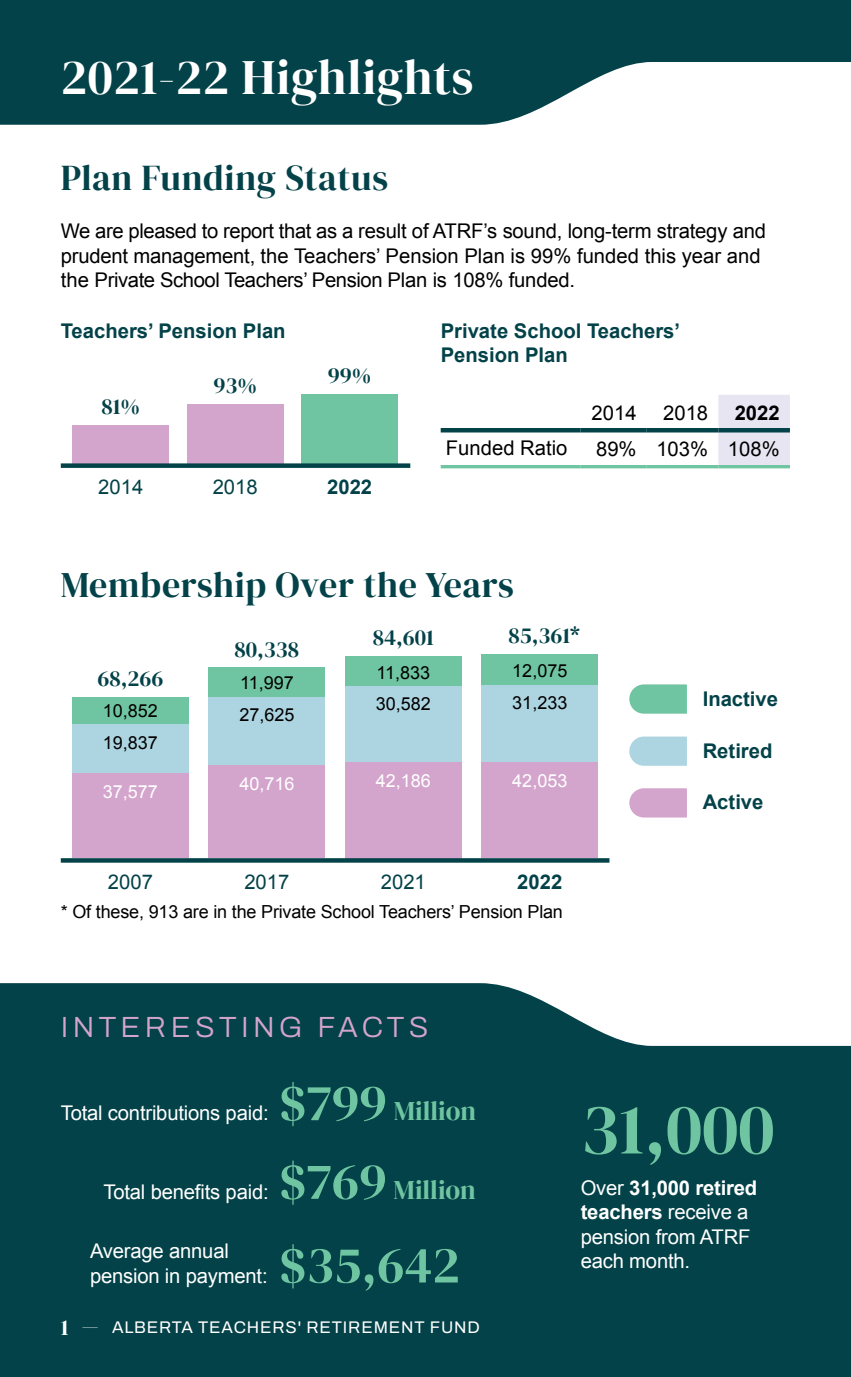
<style>
.page{position:relative;width:851px;height:1377px;background:#fff}
.page>*{position:absolute;margin:0;border:0;box-sizing:border-box;transform-origin:0 0}
.t1{font:72px "DM Serif Display";color:#6fc5a1}
.t2{font:51.75px "DM Serif Display";color:#6fc5a1}
.t3{font:49.5px "DM Serif Display";letter-spacing:.015em;color:#fff}
.t4{font:36px "DM Serif Display";letter-spacing:.02em;color:#034248}
.t5{font:300 29.25px "Archivo";letter-spacing:.15em;color:#d4a5cc}
.t6{font:27px "DM Serif Display";color:#6fc5a1}
.t7{font:22.5px "DM Serif Display";color:#034248}
.t8{font:20.25px/24.3px "Arial";letter-spacing:-.01em;color:#000}
.t9{font:20.25px/24.3px "Arial";letter-spacing:-.01em;color:#fff}
.t10{font:700 20.25px/24.8px "Arial";color:#034248}
.t11{font:20.25px "Arial";color:#034248}
.t12{font:700 20.25px "Arial";color:#000}
.t13{font:18px "Arial";letter-spacing:-.01em;color:#000}
.t14{font:18px "Arial";color:#fff}
.t15{font:16.88px "Archivo";letter-spacing:.05em;color:#fff}
.s1{font-size:51.75px}
.s2{font-family:"DM Serif Display";font-size:22.5px}
.s3{font-family:"DM Serif Display";font-size:20.25px}
.s4{font-weight:700}
</style>
<div class="page">
<svg style="left:0;top:0;width:850px;height:125px;fill:#034248"></svg>
<div style="left:0;top:983px;width:850px;height:394px;background:#034248"></div>
<div style="left:72px;top:697px;width:116px;height:27px;background:#6fc5a1"></div>
<div style="left:72px;top:724px;width:116px;height:50px;background:#add4e1"></div>
<div style="left:72px;top:774px;width:116px;height:84px;background:#d4a5cc"></div>
<div style="left:209px;top:667px;width:116px;height:30px;background:#6fc5a1"></div>
<div style="left:209px;top:697px;width:116px;height:69px;background:#add4e1"></div>
<div style="left:209px;top:766px;width:116px;height:92px;background:#d4a5cc"></div>
<div style="left:345px;top:657px;width:116px;height:29px;background:#6fc5a1"></div>
<div style="left:345px;top:686px;width:116px;height:76px;background:#add4e1"></div>
<div style="left:345px;top:762px;width:116px;height:96px;background:#d4a5cc"></div>
<div style="left:482px;top:655px;width:116px;height:30px;background:#6fc5a1"></div>
<div style="left:482px;top:685px;width:116px;height:77px;background:#add4e1"></div>
<div style="left:482px;top:762px;width:116px;height:96px;background:#d4a5cc"></div>
<div style="left:61px;top:858px;width:548px;height:5px;background:#034248"></div>
<svg style="left:629px;top:788px;width:58px;height:30px;background:#d7acd0"></svg>
<svg style="left:629px;top:737px;width:58px;height:29px;background:#b2d6e2"></svg>
<svg style="left:629px;top:684px;width:58px;height:30px;background:#7bc9a8"></svg>
<div style="left:301px;top:394px;width:97px;height:72px;background:#6fc5a1"></div>
<div style="left:187px;top:404px;width:96px;height:62px;background:#d4a5cc"></div>
<div style="left:72px;top:425px;width:97px;height:41px;background:#d4a5cc"></div>
<div style="left:61px;top:463px;width:349px;height:5px;background:#034248"></div>
<div style="left:718px;top:395px;width:71px;height:70px;background:#e8e5f3"></div>
<div style="left:440px;top:428px;width:140px;height:5px;background:#034248"></div>
<div style="left:580px;top:428px;width:66px;height:5px;background:#034248"></div>
<div style="left:646px;top:428px;width:72px;height:5px;background:#034248"></div>
<div style="left:718px;top:428px;width:71px;height:5px;background:#034248"></div>
<hr style="left:440px;top:465px;width:140px;height:3px;background:#6fc5a1">
<hr style="left:580px;top:465px;width:66px;height:3px;background:#6fc5a1">
<hr style="left:646px;top:465px;width:72px;height:3px;background:#6fc5a1">
<hr style="left:718px;top:465px;width:71px;height:3px;background:#6fc5a1">
<h3 class="t3" style="left:61px;top:49px;width:414px">2021-22 Highlights</h3>
<h3 class="t4" style="left:61px;top:157px;width:329px">Plan Funding Status</h3>
<p class="t8" style="left:61px;top:219px;width:706px">We are pleased to report that as a result of ATRF’s sound, long-term strategy and prudent management, the Teachers’ Pension Plan is 99% funded this year and the Private School Teachers’ Pension Plan is 108% funded.</p>
<p class="t10" style="left:61px;top:319px;width:226px">Teachers’ Pension Plan</p>
<p class="t10" style="left:440px;top:319px;width:241px">Private School Teachers’<br>Pension Plan</p>
<p class="t7" style="left:101px;top:393px;width:40px">81%</p>
<p class="t7" style="left:213px;top:372px;width:45px">93%</p>
<p class="t7" style="left:328px;top:362px;width:45px">99%</p>
<p class="t11" style="left:98px;top:474px;width:47px">2014</p>
<p class="t11" style="left:213px;top:474px;width:47px">2018</p>
<p class="t10" style="left:327px;top:475px;width:47px">2022</p>
<p class="t8" style="left:591px;top:401px;width:47px">2014</p>
<p class="t8" style="left:663px;top:401px;width:47px">2018</p>
<p class="t12" style="left:734px;top:399px;width:47px">2022</p>
<p class="t8" style="left:446px;top:436px;width:123px">Funded Ratio</p>
<p class="t8" style="left:596px;top:437px;width:185px">89% 103% 108%</p>
<h3 class="t4" style="left:61px;top:564px;width:454px">Membership Over the Years</h3>
<p class="t7" style="left:97px;top:665px;width:67px">68,266</p>
<p class="t13" style="left:103px;top:699px;width:57px">10,852</p>
<p class="t13" style="left:103px;top:730px;width:57px">19,837</p>
<p class="t14" style="left:103px;top:780px;width:57px">37,577</p>
<p class="t7" style="left:234px;top:636px;width:66px">80,338</p>
<p class="t13" style="left:240px;top:670px;width:55px">11,997</p>
<p class="t13" style="left:239px;top:703px;width:57px">27,625</p>
<p class="t14" style="left:239px;top:772px;width:57px">40,716</p>
<p class="t7" style="left:373px;top:625px;width:63px">84,601</p>
<p class="t13" style="left:376px;top:661px;width:55px">11,833</p>
<p class="t13" style="left:376px;top:692px;width:57px">30,582</p>
<p class="t14" style="left:376px;top:769px;width:57px">42,186</p>
<p class="t7" style="left:508px;top:623px;width:73px">85,361*</p>
<p class="t13" style="left:512px;top:658px;width:57px">12,075</p>
<p class="t13" style="left:512px;top:691px;width:57px">31,233</p>
<p class="t14" style="left:512px;top:769px;width:57px">42,053</p>
<p class="t11" style="left:108px;top:868px;width:47px">2007</p>
<p class="t11" style="left:244px;top:868px;width:47px">2017</p>
<p class="t11" style="left:381px;top:868px;width:47px">2021</p>
<p class="t10" style="left:517px;top:870px;width:47px">2022</p>
<p class="t13" style="left:61px;top:899px;width:503px">* Of these, 913 are in the Private School Teachers’ Pension Plan</p>
<h3 class="t5" style="left:61px;top:1005px;width:369px">INTERESTING FACTS</h3>
<p class="t10" style="left:702px;top:687px;width:77px">Inactive</p>
<p class="t10" style="left:702px;top:739px;width:71px">Retired</p>
<p class="t10" style="left:702px;top:791px;width:62px">Active</p>
<p class="t9" style="left:61px;top:1101px;width:209px">Total contributions paid:</p>
<p class="t9" style="left:103px;top:1180px;width:167px">Total benefits paid:</p>
<h3 class="t6" style="left:279px;top:1095px;width:199px"><span class="s1">$799</span> Million</h3>
<h3 class="t6" style="left:279px;top:1174px;width:199px"><span class="s1">$769</span> Million</h3>
<p class="t9" style="left:90px;top:1239px;width:179px">Average annual pension in payment:</p>
<h2 class="t2" style="left:279px;top:1235px;width:182px">$35,642</h2>
<p class="t15" style="left:61px;top:1314px;width:420px"><span class="s2">1</span> <span class="s3">—</span> ALBERTA TEACHERS' RETIREMENT FUND</p>
<h1 class="t1" style="left:580px;top:1088px;width:195px">31,000</h1>
<p class="t9" style="left:580px;top:1176px;width:178px">Over <span class="s4">31,000 retired teachers</span> receive a pension from ATRF each month.</p>
</div>
